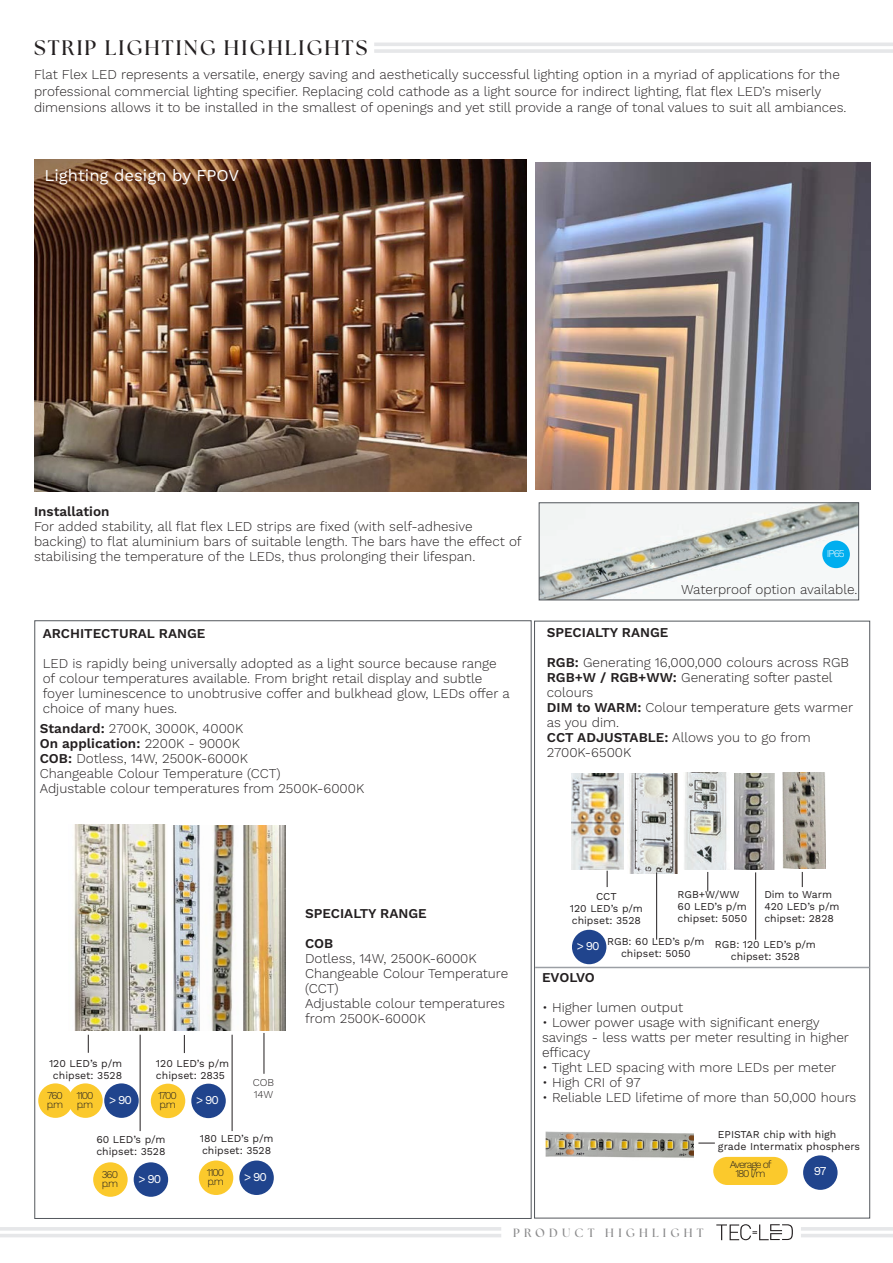
<style>
.page{position:relative;width:893px;height:1263px;background:#fff}
.page>*{position:absolute;margin:0;border:0;box-sizing:border-box;transform-origin:0 0}
.t1{font:700 21px "The Seasons";letter-spacing:.1em;color:#231f20}
.t2{font:16.5px "Work Sans";color:#fff}
.t3{font:300 13.5px/15px "Work Sans";color:#231f20}
.t4{font:600 13.5px "Work Sans";color:#231f20}
.t5{font:12px "Work Sans";letter-spacing:-.1em;color:#fff}
.t6{font:700 12px "The Seasons";letter-spacing:.35em;color:#8b8b8c}
.t7{font:10.5px/12px "Work Sans";color:#231f20}
.t8{font:300 10.5px "Work Sans";letter-spacing:-.1em;color:#231f20}
.t9{font:300 10.5px "Work Sans";color:#fff}
.s1{font-weight:600}
</style>
<div class="page">
<hr style="left:801px;top:1227px;width:92px;height:4px;background:#e6e7e9">
<hr style="left:801px;top:1234px;width:92px;height:3px;background:#e6e7e9">
<svg style="left:716px;top:1224px;width:77px;height:16px"></svg>
<hr style="left:0;top:1227px;width:501px;height:4px;background:#e6e7e9">
<hr style="left:0;top:1234px;width:501px;height:3px;background:#e6e7e9">
<div style="left:713px;top:1157px;width:75px;height:28px;background:#fbc92c;border-radius:14px"></div>
<svg style="left:88px;top:1035px;width:1px;height:18px"></svg>
<svg style="left:184px;top:1035px;width:1px;height:18px"></svg>
<hr style="left:140px;top:1035px;width:1px;height:96px;background:#231f20">
<img style="left:541px;top:504px;width:316px;height:94px">
<div style="left:539px;top:502px;width:320px;height:98px;border:1px solid #53575c"></div>
<div style="left:68px;top:1083px;width:35px;height:35px;background:#fbc92c;border-radius:50%"></div>
<div style="left:104px;top:1083px;width:35px;height:35px;background:#20448d;border-radius:50%"></div>
<div style="left:93px;top:1162px;width:35px;height:35px;background:#fbc92c;border-radius:50%"></div>
<div style="left:134px;top:1162px;width:34px;height:35px;background:#20448d;border-radius:50%"></div>
<div style="left:151px;top:1084px;width:34px;height:34px;background:#fbc92c;border-radius:50%"></div>
<div style="left:191px;top:1084px;width:35px;height:34px;background:#20448d;border-radius:50%"></div>
<div style="left:822px;top:541px;width:28px;height:27px;background:#00aeef;border-radius:50%"></div>
<svg style="left:698px;top:1143px;width:17px;height:1px"></svg>
<img style="left:546px;top:1131px;width:147px;height:27px">
<div style="left:803px;top:1155px;width:35px;height:35px;background:#20448d;border-radius:50%"></div>
<div style="left:38px;top:1083px;width:35px;height:35px;background:#fbc92c;border-radius:50%"></div>
<img style="left:214px;top:825px;width:72px;height:205px">
<hr style="left:264px;top:1033px;width:1px;height:41px;background:#231f20">
<img style="left:34px;top:159px;width:492px;height:333px">
<img style="left:536px;top:162px;width:335px;height:327px">
<hr style="left:374px;top:43px;width:519px;height:3px;background:#e6e7e9">
<hr style="left:374px;top:49px;width:519px;height:4px;background:#e6e7e9">
<img style="left:74px;top:825px;width:92px;height:205px">
<img style="left:172px;top:825px;width:42px;height:205px">
<hr style="left:232px;top:1035px;width:1px;height:96px;background:#231f20">
<div style="left:199px;top:1160px;width:34px;height:35px;background:#fbc92c;border-radius:50%"></div>
<div style="left:239px;top:1160px;width:35px;height:35px;background:#20448d;border-radius:50%"></div>
<hr style="left:535px;top:967px;width:335px;height:1px;background:#9b9fa4">
<img style="left:572px;top:773px;width:51px;height:96px">
<img style="left:629px;top:773px;width:48px;height:100px">
<img style="left:684px;top:772px;width:43px;height:97px">
<svg style="left:607px;top:871px;width:1px;height:16px"></svg>
<svg style="left:707px;top:872px;width:1px;height:19px"></svg>
<hr style="left:656px;top:872px;width:1px;height:68px;background:#231f20">
<img style="left:735px;top:773px;width:39px;height:96px">
<hr style="left:755px;top:872px;width:1px;height:68px;background:#231f20">
<div style="left:572px;top:930px;width:34px;height:34px;background:#20448d;border-radius:50%"></div>
<img style="left:783px;top:773px;width:42px;height:95px">
<svg style="left:802px;top:872px;width:1px;height:15px"></svg>
<p class="t1" style="left:34px;top:34px;width:335px">STRIP LIGHTING HIGHLIGHTS</p>
<p class="t3" style="left:34px;top:67px;width:814px;line-height:16.5px">Flat Flex LED represents a versatile, energy saving and aesthetically successful lighting option in a myriad of applications for the professional commercial lighting specifier. Replacing cold cathode as a light source for indirect lighting, flat flex LED’s miserly dimensions allows it to be installed in the smallest of openings and yet still provide a range of tonal values to suit all ambiances.</p>
<p class="t2" style="left:45px;top:165px;width:196px">Lighting design by FPOV</p>
<p class="t4" style="left:34px;top:503px;width:77px">Installation</p>
<p class="t3" style="left:34px;top:519px;width:489px">For added stability, all flat flex LED strips are fixed (with self-adhesive backing) to flat aluminium bars of suitable length. The bars have the effect of stabilising the temperature of the LEDs, thus prolonging their lifespan.</p>
<p class="t4" style="left:43px;top:625px;width:164px">ARCHITECTURAL RANGE</p>
<p class="t3" style="left:43px;top:656px;width:468px">LED is rapidly being universally adopted as a light source because range of colour temperatures available. From bright retail display and subtle foyer luminescence to unobtrusive coffer and bulkhead glow, LEDs offer a choice of many hues.</p>
<p class="t3" style="left:40px;top:721px;width:205px"><span class="s1">Standard:</span> 2700K, 3000K, 4000K</p>
<p class="t3" style="left:40px;top:736px;width:210px"><span class="s1">On application:</span> 2200K - 9000K<br><span class="s1">COB:</span> Dotless, 14W, 2500K-6000K</p>
<p class="t3" style="left:40px;top:766px;width:326px">Changeable Colour Temperature (CCT)<br>Adjustable colour temperatures from 2500K-6000K</p>
<p class="t9" style="left:827px;top:547px;width:19px">IP65</p>
<p class="t3" style="left:681px;top:582px;width:178px">Waterproof option available.</p>
<p class="t4" style="left:547px;top:625px;width:123px">SPECIALTY RANGE</p>
<p class="t3" style="left:547px;top:656px;width:304px"><span class="s1">RGB:</span> Generating 16,000,000 colours across RGB<br><span class="s1">RGB+W / RGB+WW:</span> Generating softer pastel colours</p>
<p class="t3" style="left:547px;top:701px;width:308px"><span class="s1">DIM to WARM:</span> Colour temperature gets warmer as you dim.</p>
<p class="t3" style="left:547px;top:731px;width:266px"><span class="s1">CCT ADJUSTABLE:</span> Allows you to go from<br>2700K-6500K</p>
<p class="t7" style="left:49px;top:1058px;width:75px;text-align:center">120 LED’s p/m chipset: 3528</p>
<p class="t7" style="left:156px;top:1058px;width:75px">120 LED’s p/m chipset: 2835</p>
<p class="t8" style="left:47px;top:1089px;width:17px">760</p>
<p class="t8" style="left:47px;top:1098px;width:18px">p.m</p>
<p class="t8" style="left:76px;top:1089px;width:19px">1100</p>
<p class="t8" style="left:77px;top:1098px;width:18px">p.m</p>
<p class="t5" style="left:109px;top:1093px;width:24px">&gt; 90</p>
<p class="t8" style="left:158px;top:1089px;width:20px">1700</p>
<p class="t8" style="left:159px;top:1098px;width:18px">p.m</p>
<p class="t5" style="left:196px;top:1093px;width:24px">&gt; 90</p>
<p class="t8" style="left:253px;top:1076px;width:23px">COB</p>
<p class="t8" style="left:254px;top:1088px;width:21px">14W</p>
<p class="t7" style="left:96px;top:1134px;width:71px">60 LED’s p/m chipset: 3528</p>
<p class="t8" style="left:102px;top:1168px;width:18px">360</p>
<p class="t8" style="left:102px;top:1177px;width:18px">p.m</p>
<p class="t5" style="left:139px;top:1172px;width:24px">&gt; 90</p>
<p class="t7" style="left:200px;top:1132px;width:75px">180 LED’s p/m chipset: 3528</p>
<p class="t8" style="left:207px;top:1166px;width:19px">1100</p>
<p class="t8" style="left:207px;top:1175px;width:18px">p.m</p>
<p class="t5" style="left:244px;top:1170px;width:24px">&gt; 90</p>
<p class="t4" style="left:305px;top:905px;width:123px">SPECIALTY RANGE</p>
<p class="t3" style="left:305px;top:936px;width:173px"><span class="s1">COB<br></span>Dotless, 14W, 2500K-6000K</p>
<p class="t3" style="left:305px;top:966px;width:205px">Changeable Colour Temperature (CCT)<br>Adjustable colour temperatures from 2500K-6000K</p>
<p class="t7" style="left:677px;top:889px;width:64px">RGB+W/WW</p>
<p class="t7" style="left:677px;top:901px;width:71px">60 LED’s p/m chipset: 5050</p>
<p class="t7" style="left:607px;top:936px;width:99px;text-align:center">RGB: 60 LED’s p/m chipset: 5050</p>
<p class="t7" style="left:715px;top:939px;width:102px;text-align:center">RGB: 120 LED’s p/m chipset: 3528</p>
<p class="t7" style="left:764px;top:889px;width:69px">Dim to Warm</p>
<p class="t7" style="left:764px;top:901px;width:77px">420 LED’s p/m chipset: 2828</p>
<p class="t7" style="left:596px;top:890px;width:22px">CCT</p>
<p class="t7" style="left:570px;top:902px;width:75px">120 LED’s p/m chipset: 3528</p>
<p class="t5" style="left:577px;top:939px;width:24px">&gt; 90</p>
<p class="t4" style="left:542px;top:970px;width:54px">EVOLVO</p>
<p class="t3" style="left:542px;top:1001px;width:143px">• Higher lumen output</p>
<p class="t3" style="left:542px;top:1016px;width:309px">• Lower power usage with significant energy savings - less watts per meter resulting in higher efficacy</p>
<p class="t3" style="left:542px;top:1061px;width:296px">• Tight LED spacing with more LEDs per meter</p>
<p class="t3" style="left:542px;top:1076px;width:100px">• High CRI of 97</p>
<p class="t3" style="left:542px;top:1091px;width:316px">• Reliable LED lifetime of more than 50,000 hours</p>
<p class="t7" style="left:718px;top:1128px;width:144px">EPISTAR chip with high grade Intermatix phosphers</p>
<p class="t5" style="left:814px;top:1164px;width:14px">97</p>
<p class="t8" style="left:730px;top:1158px;width:43px">Average of</p>
<p class="t8" style="left:735px;top:1167px;width:32px">180 l/m</p>
<p class="t6" style="left:513px;top:1224px;width:192px">PRODUCT HIGHLIGHT</p>
</div>
